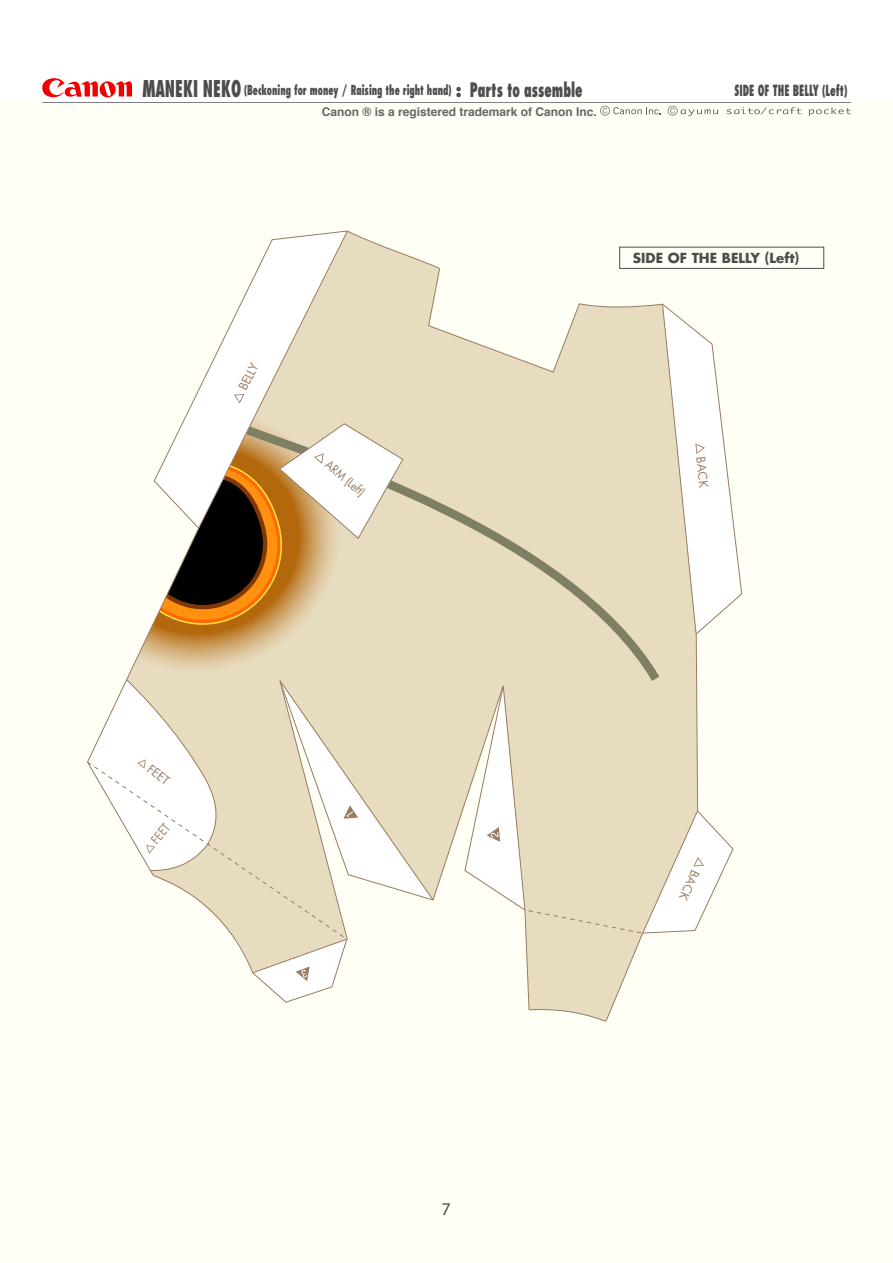
<style>
.page{position:relative;width:893px;height:1263px;background:#fff}
.page>*{position:absolute;margin:0;border:0;box-sizing:border-box;transform-origin:0 0}
.t1{font:18px "Myriad";color:#4d4d4d}
.t2{font:800 condensed 15px "Futura";color:#4d4d4d;scale:.7 1}
.t3{font:800 condensed 13.5px "Futura";color:#4d4d4d;scale:.7 1}
.t4{font:700 13.5px "Futura";color:#4d4d4d}
.t5{font:700 12px "Helvetica";color:#666}
.t6{font:12px "Futura";color:#987b61}
.t7{font:12px "Futura";color:#987b61;scale:.9 1}
.s1{font-size:22.5px}
.s2{font-size:19.5px}
</style>
<div class="page">
<div style="left:0;top:102px;width:893px;height:1161px;background:#fffff5"></div>
<hr style="left:42px;top:102px;width:809px;height:1px;background:#808080">
<svg style="left:42px;top:78px;width:90px;height:19px"></svg>
<svg style="left:727px;top:107px;width:75px;height:7px"></svg>
<svg style="left:809px;top:107px;width:42px;height:9px"></svg>
<svg style="left:668px;top:106px;width:50px;height:10px"></svg>
<svg style="left:600px;top:106px;width:61px;height:10px"></svg>
<svg style="left:87px;top:230px;width:655px;height:792px"></svg>
<div style="left:619px;top:247px;width:205px;height:22px;border:1px solid #4d4d4d"></div>
<p class="t3" style="left:142px;top:82px;width:630px"><span class="s1">MANEKI NEKO</span> (Beckoning for money / Raising the right hand) <span class="s2">: Parts to assemble</span></p>
<p class="t5" style="left:322px;top:104px;width:276px">Canon ® is a registered trademark of Canon Inc.</p>
<p class="t2" style="left:734px;top:81px;width:163px">SIDE OF THE BELLY (Left)</p>
<p class="t6" style="left:235px;top:386px;width:30px;rotate:-64deg">BELLY</p>
<p class="t4" style="left:633px;top:249px;width:168px">SIDE OF THE BELLY (Left)</p>
<p class="t6" style="left:154px;top:761px;width:26px;rotate:39deg">FEET</p>
<p class="t7" style="left:148px;top:837px;width:26px;rotate:-51deg">FEET</p>
<p class="t7" style="left:332px;top:457px;width:55px;rotate:40deg">ARM (Left)</p>
<p class="t6" style="left:708px;top:456px;width:33px;rotate:84deg">BACK</p>
<p class="t1" style="left:441px;top:1200px;width:11px">7</p>
<p class="t6" style="left:703px;top:874px;width:33px;rotate:115deg">BACK</p>
</div>
